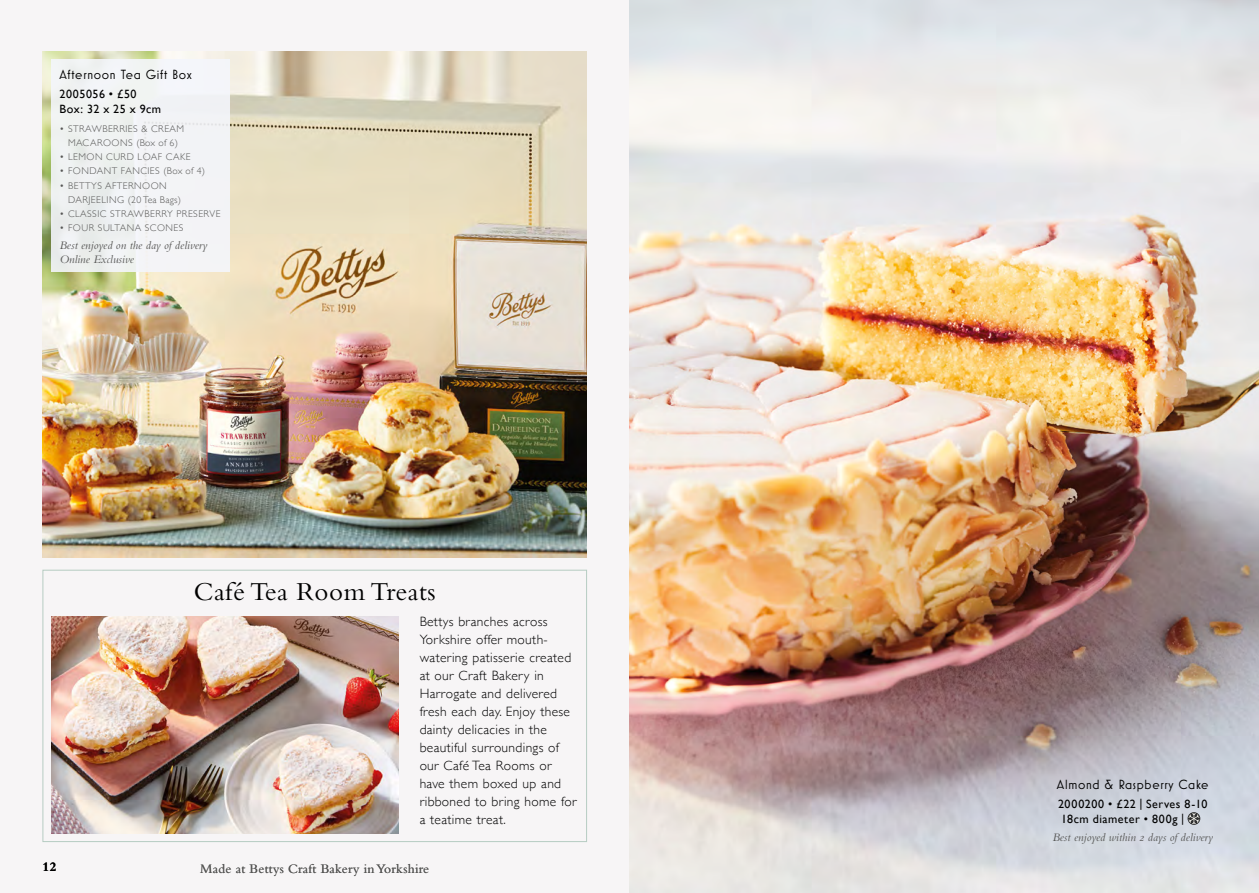
<style>
.page{position:relative;width:1259px;height:893px;background:#fff}
.page>*{position:absolute;margin:0;border:0;box-sizing:border-box;transform-origin:0 0}
.t1{font:27px "Bembo NT";letter-spacing:.02em;color:#000}
.t2{font:300 13.5px/18px "Gill Sans";letter-spacing:.025em;color:#000}
.t3{font:13.5px "Mostra Nuova";letter-spacing:.05em;color:#000}
.t4{font:13.5px "Bembo";letter-spacing:.02em;color:#575756}
.t5{font:700 13.5px "Bembo";color:#000}
.t6{font:italic 12px/13.5px "Bembo NT";color:#575756}
.t7{font:12px/15.1px "Gill Sans";letter-spacing:.045em;color:#000}
.t8{font:300 9.75px/14.2px "Gill Sans";letter-spacing:.05em;color:#575756;text-align:center}
</style>
<div class="page">
<div style="left:0;top:0;width:629px;height:893px;background:#f7f5f6"></div>
<img style="left:43px;top:51px;width:544px;height:506px">
<img style="left:629px;top:0;width:630px;height:893px">
<svg style="left:1187px;top:812px;width:13px;height:13px"></svg>
<svg style="left:1188px;top:813px;width:11px;height:11px"></svg>
<div style="left:43px;top:570px;width:544px;height:272px;border:1px solid #b6ccc2"></div>
<img style="left:51px;top:617px;width:347px;height:216px">
<div style="left:51px;top:60px;width:179px;height:212px;background:#f2f3f5"></div>
<p class="t3" style="left:60px;top:66px;width:134px">Afternoon Tea Gift Box</p>
<p class="t7" style="left:60px;top:86px;width:103px">2005056 • £50<br>Box: 32 x 25 x 9cm</p>
<p class="t8" style="left:60px;top:121px;width:126px">• STRAWBERRIES &amp; CREAM<br>MACAROONS (Box of 6)</p>
<p class="t8" style="left:60px;top:149px;width:133px">• LEMON CURD LOAF CAKE</p>
<p class="t8" style="left:60px;top:164px;width:147px">• FONDANT FANCIES (Box of 4)</p>
<p class="t8" style="left:68px;top:178px;width:115px;text-align:left;text-indent:-9px">• BETTYS AFTERNOON<br>DARJEELING (20 Tea Bags)</p>
<p class="t8" style="left:60px;top:206px;width:162px">• CLASSIC STRAWBERRY PRESERVE</p>
<p class="t8" style="left:60px;top:221px;width:125px">• FOUR SULTANA SCONES</p>
<p class="t6" style="left:60px;top:238px;width:149px">Best enjoyed on the day of delivery<br>Online Exclusive</p>
<h1 class="t1" style="left:194px;top:576px;width:243px">Café Tea Room Treats</h1>
<p class="t2" style="left:420px;top:612px;width:158px">Bettys branches across<br>Yorkshire offer mouth&shy;watering patisserie created at our Craft Bakery in<br>Harrogate and delivered fresh each day. Enjoy these dainty delicacies in the beautiful surroundings of our Café Tea Rooms or have them boxed up and ribboned to bring home for a teatime treat.</p>
<p class="t5" style="left:43px;top:859px;width:16px">12</p>
<p class="t4" style="left:200px;top:861px;width:230px">Made at Bettys Craft Bakery in Yorkshire</p>
<p class="t3" style="left:1057px;top:777px;width:153px">Almond &amp; Raspberry Cake</p>
<p class="t7" style="left:1058px;top:796px;width:151px">2000200 • £22 | Serves 8-10<br>18cm diameter • 800g |</p>
<p class="t6" style="left:1052px;top:830px;width:162px">Best enjoyed within 2 days of delivery</p>
</div>
